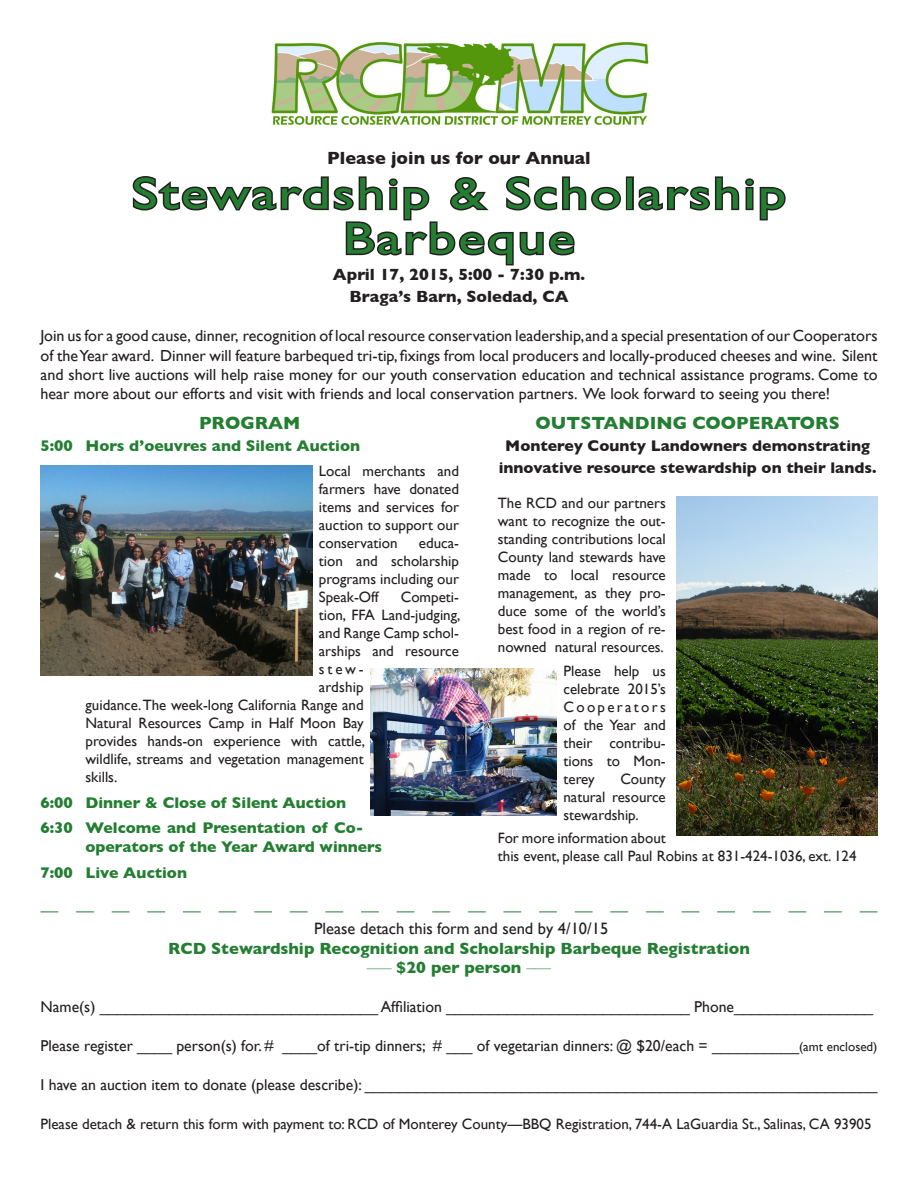
<style>
.page{position:relative;width:918px;height:1188px;background:#fff}
.page>*{position:absolute;margin:0;border:0;box-sizing:border-box;transform-origin:0 0}
.t1{font:45px "Gill Sans";letter-spacing:.04em;color:#237e32;scale:1.25 1}
.t2{font:700 18px "Gill Sans";color:#237e32}
.t3{font:700 18px "Gill Sans";color:#231f20}
.t4{font:700 16.5px "Gill Sans";color:#237e32}
.t5{font:700 16.5px "Gill Sans";color:#231f20}
.t6{font:16.5px "Gill Sans";color:#231f20}
.t7{font:16.05px/19.2px "Gill Sans";color:#231f20;text-align:justify}
.t8{font:15.75px "Gill Sans";color:#231f20}
.t9{font:700 15.75px/18.9px "Gill Sans";color:#237e32}
.t10{font:700 15.75px/21.6px "Gill Sans";color:#231f20;text-align:center}
.t11{font:15px/18px "Gill Sans";color:#231f20;text-align:justify}
.s1{font-weight:300}
.s2{font-size:13.05px}
</style>
<div class="page">
<div style="left:626px;top:176px;width:8px;height:34px;border:3px solid #231f20"></div>
<svg style="left:638px;top:176px;width:148px;height:45px"></svg>
<svg style="left:132px;top:176px;width:489px;height:90px"></svg>
<img style="left:271px;top:42px;width:378px;height:83px">
<svg style="left:40px;top:912px;width:838px;height:1px"></svg>
<img style="left:677px;top:497px;width:201px;height:339px">
<img style="left:40px;top:465px;width:272px;height:211px">
<img style="left:370px;top:669px;width:187px;height:147px">
<p class="t3" style="left:327px;top:143px;width:265px">Please join us for our Annual</p>
<p class="t1" style="left:132px;top:167px;width:525px">Stewardship &amp; Scholarship</p>
<p class="t1" style="left:343px;top:212px;width:187px">Barbeque</p>
<p class="t5" style="left:333px;top:262px;width:254px">April 17, 2015, 5:00 - 7:30 p.m.</p>
<p class="t5" style="left:350px;top:283px;width:220px">Braga’s Barn, Soledad, CA</p>
<p class="t7" style="left:40px;top:326px;width:839px">Join us for a good cause, dinner, recognition of local resource conservation leadership, and a special presentation of our Cooperators of the Year award. Dinner will feature barbequed tri-tip, fixings from local producers and locally-produced cheeses and wine. Silent and short live auctions will help raise money for our youth conservation education and technical assistance programs. Come to hear more about our efforts and visit with friends and local conservation partners. We look forward to seeing you there!</p>
<p class="t2" style="left:199px;top:409px;width:103px">PROGRAM</p>
<p class="t9" style="left:40px;top:436px;width:321px">5:00 Hors d’oeuvres and Silent Auction</p>
<p class="t11" style="left:319px;top:462px;width:142px">Local merchants and farmers have donated items and services for auction to support our conservation</p>
<p class="t2" style="left:536px;top:409px;width:306px">OUTSTANDING COOPERATORS</p>
<p class="t10" style="left:499px;top:435px;width:379px">Monterey County Landowners demonstrating innovative resource stewardship on their lands.</p>
<p class="t11" style="left:498px;top:494px;width:169px">The RCD and our partners want to recognize the out&shy;standing contributions local County land stewards have made to local resource management, as they pro&shy;duce some of the world’s best food in a region of re&shy;nowned natural resources.</p>
<p class="t11" style="left:563px;top:662px;width:104px">Please help us celebrate 2015’s Cooperators of the Year and their contribu&shy;tions to Mon&shy;terey</p>
<p class="t11" style="left:319px;top:534px;width:142px;text-indent:100px">educa&shy;tion and scholarship programs including our Speak-Off</p>
<p class="t11" style="left:401px;top:588px;width:60px">Competi-</p>
<p class="t11" style="left:319px;top:606px;width:143px">tion, FFA Land-judging,</p>
<p class="t11" style="left:319px;top:624px;width:142px">and Range Camp schol-</p>
<p class="t11" style="left:319px;top:642px;width:142px">arships and resource</p>
<p class="t11" style="left:319px;top:660px;width:46px">stew-</p>
<p class="t11" style="left:319px;top:678px;width:46px">ardship</p>
<p class="t11" style="left:86px;top:696px;width:280px">guidance. The week-long California Range and</p>
<p class="t11" style="left:86px;top:714px;width:280px">Natural Resources Camp in Half Moon Bay</p>
<p class="t11" style="left:86px;top:732px;width:281px">provides hands-on experience with cattle,</p>
<p class="t11" style="left:86px;top:750px;width:280px">wildlife, streams and vegetation management</p>
<p class="t11" style="left:86px;top:768px;width:33px">skills.</p>
<p class="t9" style="left:40px;top:792px;width:307px">6:00 Dinner &amp; Close of Silent Auction</p>
<p class="t9" style="left:86px;top:818px;width:298px;text-indent:-45px">6:30 Welcome and Presentation of Co&shy;operators of the Year Award winners</p>
<p class="t9" style="left:40px;top:863px;width:148px">7:00 Live Auction</p>
<p class="t11" style="left:563px;top:770px;width:104px;text-indent:57px">County natural resource stewardship.</p>
<p class="t11" style="left:498px;top:829px;width:360px">For more information about<br>this event, please call Paul Robins at 831-424-1036, ext. 124</p>
<p class="t6" style="left:314px;top:918px;width:296px">Please detach this form and send by 4/10/15</p>
<p class="t4" style="left:168px;top:935px;width:583px">RCD Stewardship Recognition and Scholarship Barbeque Registration</p>
<p class="t4" style="left:367px;top:955px;width:186px"><span class="s1">–––</span> $20 per person <span class="s1">–––</span></p>
<p class="t8" style="left:40px;top:997px;width:834px">Name(s) ________________________________ Affiliation ____________________________ Phone________________</p>
<p class="t8" style="left:40px;top:1037px;width:838px">Please register ____ person(s) for. # ____of tri-tip dinners; # ___ of vegetarian dinners: @ $20/each = __________<span class="s2">(amt enclosed)</span></p>
<p class="t8" style="left:40px;top:1076px;width:839px">I have an auction item to donate (please describe): ___________________________________________________________</p>
<p class="t11" style="left:40px;top:1114px;width:833px">Please detach &amp; return this form with payment to: RCD of Monterey County—BBQ Registration, 744-A LaGuardia St., Salinas, CA 93905</p>
</div>
